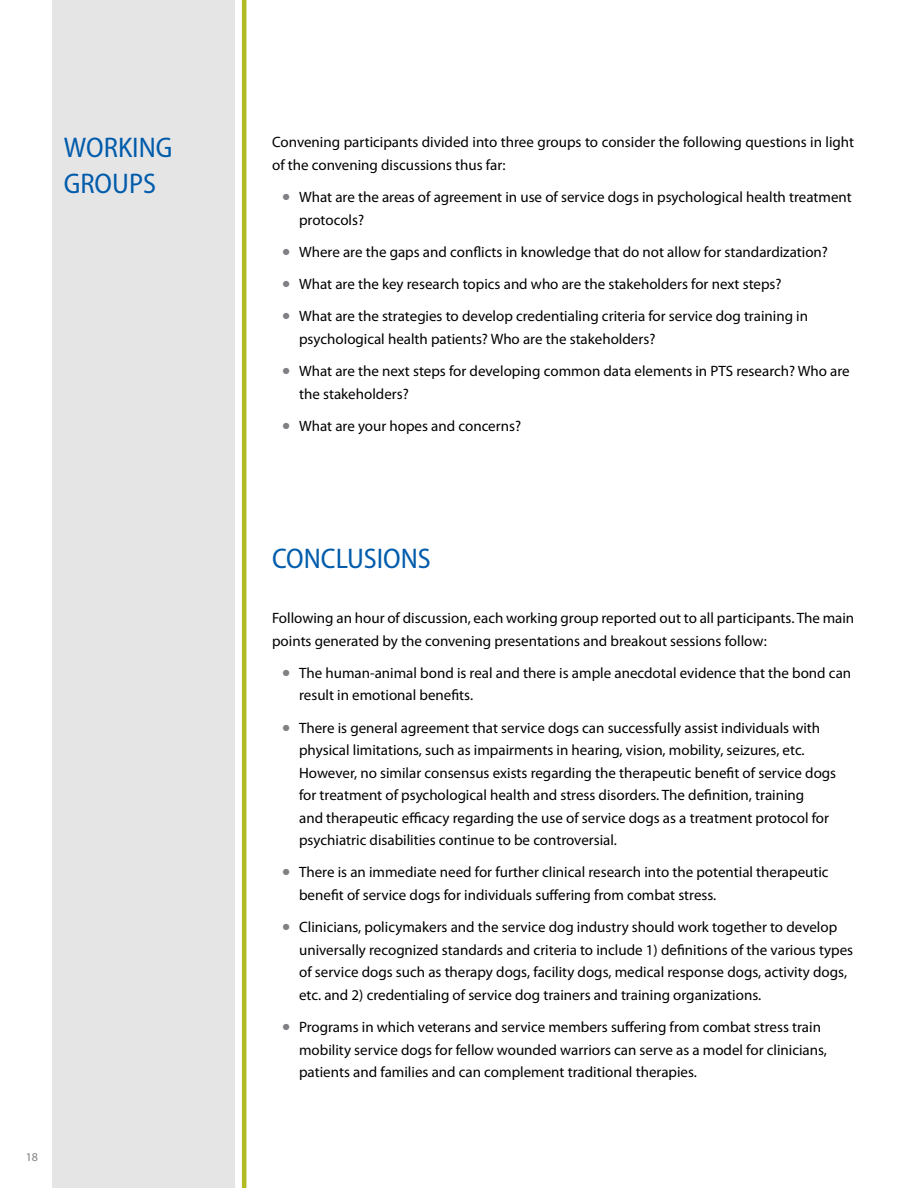
<style>
.page{position:relative;width:918px;height:1188px;background:#fff}
.page>*{position:absolute;margin:0;border:0;box-sizing:border-box;transform-origin:0 0}
.t1{font:semi-condensed 28.5px/36px "Myriad Pro";color:#005cab}
.t2{font:15px/22.5px "Myriad Pro";color:#000}
.t3{font:12px "Myriad Pro";color:#807f83}
</style>
<div class="page">
<div style="left:52px;top:0;width:183px;height:1188px;background:#e6e5e6"></div>
<hr style="left:242px;top:0;width:4px;height:1188px;background:#b0bc22">
<h1 class="t1" style="left:64px;top:131px;width:110px">WORKING<br>GROUPS</h1>
<p class="t3" style="left:26px;top:1149px;width:14px">18</p>
<p class="t2" style="left:272px;top:131px;width:584px">Convening participants divided into three groups to consider the following questions in light of the convening discussions thus far:</p>
<p class="t2" style="left:299px;top:186px;width:554px">What are the areas of agreement in use of service dogs in psychological health treatment protocols?</p>
<p class="t2" style="left:299px;top:235px;width:530px;line-height:32.2px">Where are the gaps and conflicts in knowledge that do not allow for standardization?<br>What are the key research topics and who are the stakeholders for next steps?<br>What are the strategies to develop credentialing criteria for service dog training in</p>
<p class="t2" style="left:299px;top:323px;width:552px;line-height:32.2px">psychological health patients? Who are the stakeholders?<br>What are the next steps for developing common data elements in PTS research? Who are</p>
<p class="t2" style="left:299px;top:377px;width:224px;line-height:32.2px">the stakeholders?<br>What are your hopes and concerns?</p>
<h1 class="t1" style="left:272px;top:541px;width:160px">CONCLUSIONS</h1>
<p class="t2" style="left:272px;top:607px;width:584px">Following an hour of discussion, each working group reported out to all participants. The main points generated by the convening presentations and breakout sessions follow:</p>
<p class="t2" style="left:299px;top:661px;width:554px">The human-animal bond is real and there is ample anecdotal evidence that the bond can result in emotional benefits.</p>
<p class="t2" style="left:299px;top:716px;width:539px">There is general agreement that service dogs can successfully assist individuals with physical limitations, such as impairments in hearing, vision, mobility, seizures, etc.<br>However, no similar consensus exists regarding the therapeutic benefit of service dogs for treatment of psychological health and stress disorders. The definition, training<br>and therapeutic efficacy regarding the use of service dogs as a treatment protocol for psychiatric disabilities continue to be controversial.</p>
<p class="t2" style="left:299px;top:861px;width:531px">There is an immediate need for further clinical research into the potential therapeutic benefit of service dogs for individuals suffering from combat stress.</p>
<p class="t2" style="left:299px;top:916px;width:556px">Clinicians, policymakers and the service dog industry should work together to develop universally recognized standards and criteria to include 1) definitions of the various types of service dogs such as therapy dogs, facility dogs, medical response dogs, activity dogs, etc. and 2) credentialing of service dog trainers and training organizations.</p>
<p class="t2" style="left:299px;top:1015px;width:529px">Programs in which veterans and service members suffering from combat stress train mobility service dogs for fellow wounded warriors can serve as a model for clinicians, patients and families and can complement traditional therapies.</p>
</div>
